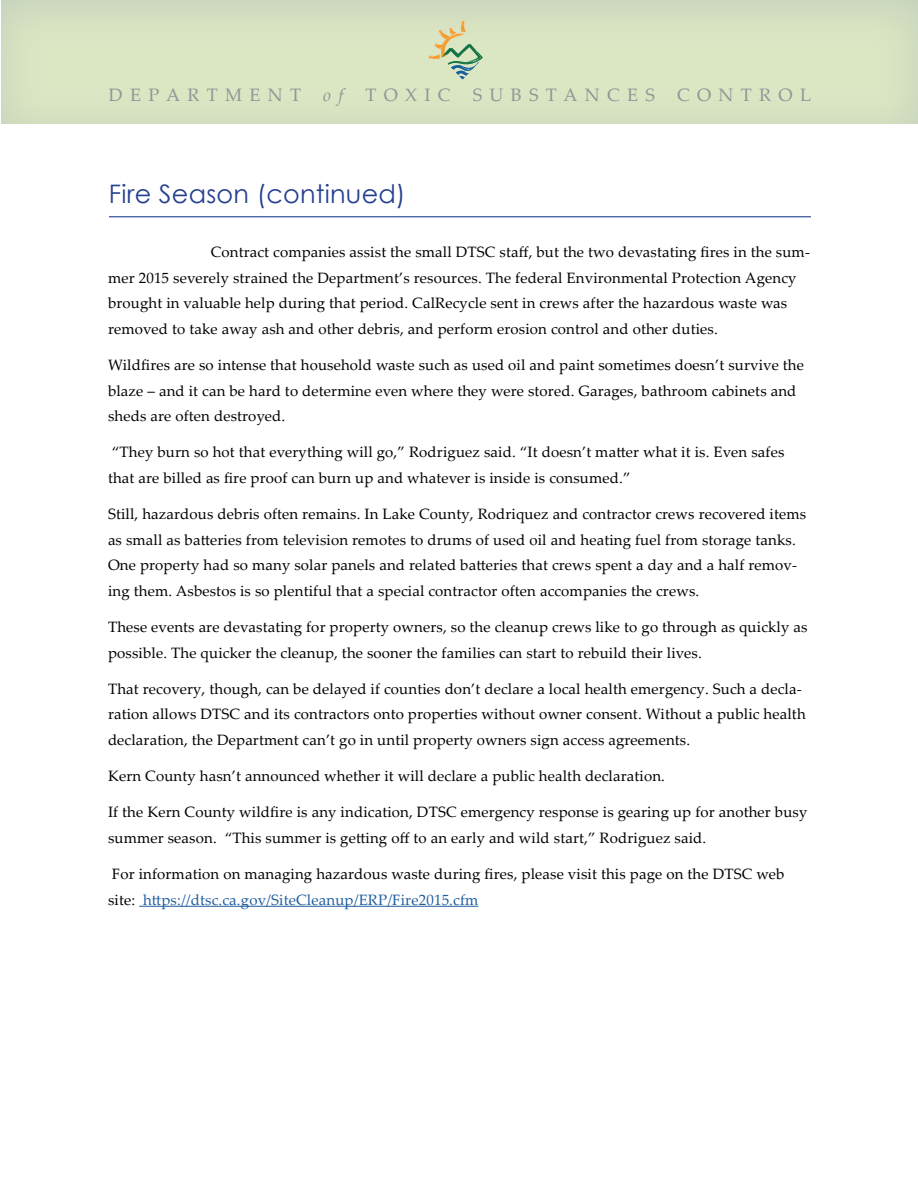
<style>
.page{position:relative;width:918px;height:1188px;background:#fff}
.page>*{position:absolute;margin:0;border:0;box-sizing:border-box;transform-origin:0 0}
.t1{font:25.5px "Century Gothic";letter-spacing:.01em;color:#25408f}
.t2{font:18px "Palatino Linotype";color:#939598}
.t3{font:15px/25.5px "Palatino Linotype";letter-spacing:.01em;color:#000}
.s1{font-style:italic}
.s2{color:#215e9e}
</style>
<div class="page">
<div style="left:0;top:0;width:918px;height:125px;background:#d9e4c2"></div>
<svg style="left:428px;top:20px;width:54px;height:60px"></svg>
<hr style="left:139px;top:906px;width:339px;height:1px;background:#215e9e">
<hr style="left:109px;top:216px;width:702px;height:1px;background:#25408f">
<p class="t2" style="left:109px;top:82px;width:704px">D E P A R T M E N T <span class="s1">o f</span> T O X I C S U B S T A N C E S C O N T R O L</p>
<h1 class="t1" style="left:109px;top:176px;width:298px">Fire Season (continued)</h1>
<p class="t3" style="left:108px;top:239px;width:704px;text-indent:103px">Contract companies assist the small DTSC staff, but the two devastating fires in the sum&shy;mer 2015 severely strained the Department’s resources. The federal Environmental Protection Agency brought in valuable help during that period. CalRecycle sent in crews after the hazardous waste was removed to take away ash and other debris, and perform erosion control and other duties.</p>
<p class="t3" style="left:108px;top:352px;width:698px">Wildfires are so intense that household waste such as used oil and paint sometimes doesn’t survive the blaze – and it can be hard to determine even where they were stored. Garages, bathroom cabinets and sheds are often destroyed.</p>
<p class="t3" style="left:108px;top:439px;width:678px">“They burn so hot that everything will go,” Rodriguez said. “It doesn’t matter what it is. Even safes that are billed as fire proof can burn up and whatever is inside is consumed.”</p>
<p class="t3" style="left:108px;top:501px;width:700px">Still, hazardous debris often remains. In Lake County, Rodriquez and contractor crews recovered items as small as batteries from television remotes to drums of used oil and heating fuel from storage tanks.<br>One property had so many solar panels and related batteries that crews spent a day and a half remov&shy;ing them. Asbestos is so plentiful that a special contractor often accompanies the crews.</p>
<p class="t3" style="left:108px;top:614px;width:701px">These events are devastating for property owners, so the cleanup crews like to go through as quickly as possible. The quicker the cleanup, the sooner the families can start to rebuild their lives.</p>
<p class="t3" style="left:108px;top:675px;width:699px">That recovery, though, can be delayed if counties don’t declare a local health emergency. Such a decla&shy;ration allows DTSC and its contractors onto properties without owner consent. Without a public health declaration, the Department can’t go in until property owners sign access agreements.</p>
<p class="t3" style="left:108px;top:763px;width:558px">Kern County hasn’t announced whether it will declare a public health declaration.</p>
<p class="t3" style="left:108px;top:799px;width:701px">If the Kern County wildfire is any indication, DTSC emergency response is gearing up for another busy summer season. “This summer is getting off to an early and wild start,” Rodriguez said.</p>
<p class="t3" style="left:108px;top:861px;width:678px">For information on managing hazardous waste during fires, please visit this page on the DTSC web site: <span class="s2">https://dtsc.ca.gov/SiteCleanup/ERP/Fire2015.cfm</span></p>
</div>
